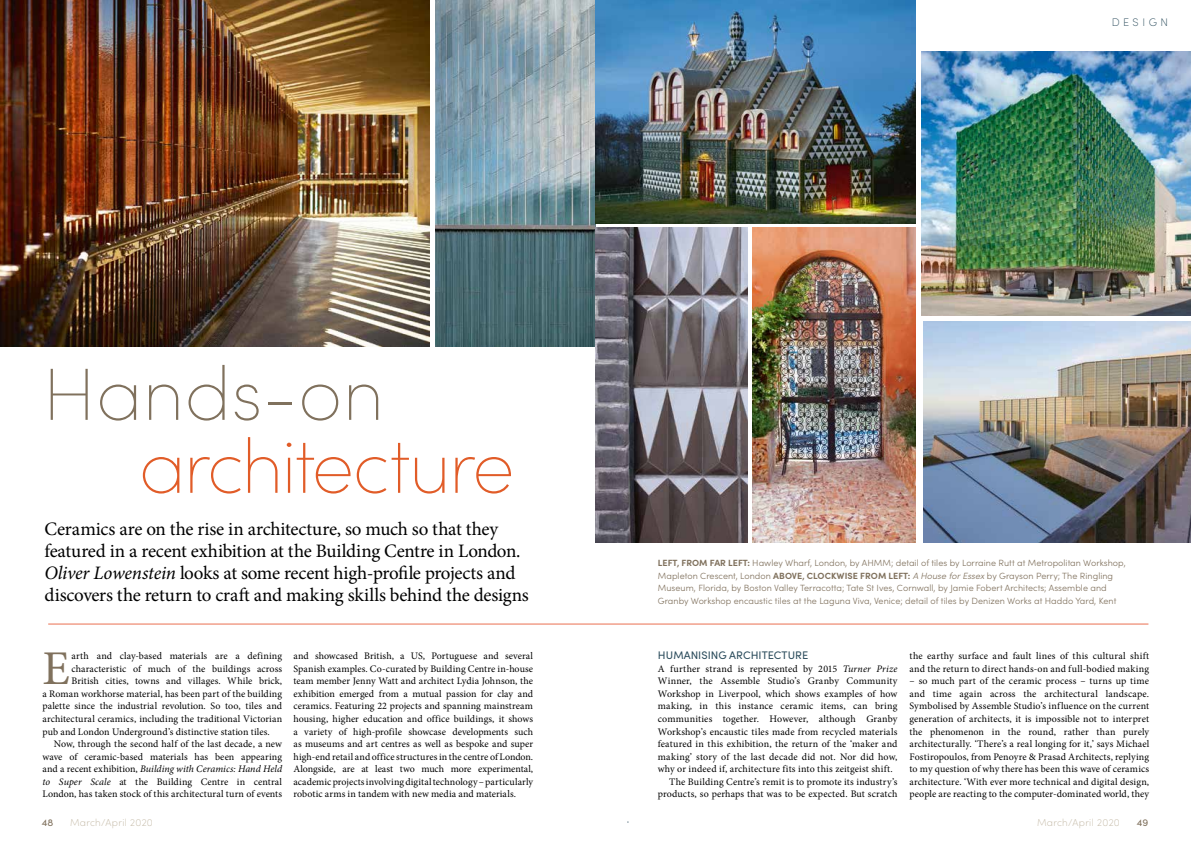
<style>
.page{position:relative;width:1191px;height:851px;background:#fff}
.page>*{position:absolute;margin:0;border:0;box-sizing:border-box;transform-origin:0 0}
.t1{font:200 75px "Sofia Pro";letter-spacing:-.03em;color:#e15c28}
.t2{font:200 74px "Sofia Pro";letter-spacing:.005em;color:#80715d}
.t3{font:48.5px "Minion Pro";color:#80715d}
.t4{font:19px/22px "Minion Pro";letter-spacing:-.01em;color:#000}
.t5{font:11px "Sofia Pro";letter-spacing:.005em;color:#2a4b5b}
.t6{font:200 11px "Sofia Pro";letter-spacing:.32em;color:#2a4b5b}
.t7{font:10px/12.5px "Minion Pro";letter-spacing:.01em;color:#000;text-align:justify}
.t8{font:italic 10px "Minion Pro";letter-spacing:.005em;color:#000}
.t9{font:200 10px "Sofia Pro";letter-spacing:.03em;color:#c1b6a2}
.t10{font:10px "Sofia Pro";color:#80715d}
.t11{font:300 9px/12.5px "Sofia Pro";letter-spacing:.005em;color:#80715d}
.s1{font-style:italic}
.s2{font-style:normal}
.s3{font-weight:700}
</style>
<div class="page">
<img style="left:0;top:0;width:430px;height:346px">
<img style="left:923px;top:321px;width:268px;height:221px">
<img style="left:753px;top:228px;width:163px;height:314px">
<img style="left:436px;top:0;width:159px;height:346px">
<img style="left:595px;top:227px;width:153px;height:315px">
<hr style="left:48px;top:623px;width:1100px;height:1px;background:#eb7050">
<img style="left:921px;top:51px;width:270px;height:265px">
<img style="left:595px;top:0;width:321px;height:223px">
<p class="t6" style="left:1111px;top:15px;width:58px">DESIGN</p>
<h2 class="t2" style="left:43px;top:341px;width:343px">Hands-on</h2>
<h1 class="t1" style="left:139px;top:413px;width:377px">architecture</h1>
<p class="t4" style="left:45px;top:518px;width:486px">Ceramics are on the rise in architecture, so much so that they featured in a recent exhibition at the Building Centre in London.<br><span class="s1">Oliver Lowenstein</span> looks at some recent high-profile projects and discovers the return to craft and making skills behind the designs</p>
<h3 class="t3" style="left:43px;top:636px;width:29px">E</h3>
<p class="t7" style="left:71px;top:650px;width:212px">arth and clay-based materials are a defining</p>
<p class="t7" style="left:71px;top:662px;width:212px">characteristic of much of the buildings across</p>
<p class="t7" style="left:71px;top:675px;width:212px">British cities, towns and villages. While brick,</p>
<p class="t7" style="left:43px;top:687px;width:241px">a Roman workhorse material, has been part of the building</p>
<p class="t7" style="left:43px;top:700px;width:241px">palette since the industrial revolution. So too, tiles and</p>
<p class="t7" style="left:43px;top:712px;width:241px">architectural ceramics, including the traditional Victorian</p>
<p class="t7" style="left:43px;top:725px;width:229px">pub and London Underground’s distinctive station tiles.</p>
<p class="t7" style="left:54px;top:737px;width:230px">Now, through the second half of the last decade, a new</p>
<p class="t7" style="left:43px;top:750px;width:241px">wave of ceramic-based materials has been appearing</p>
<p class="t8" style="left:43px;top:761px;width:241px"><span class="s2">and a recent exhibition,</span> Building with Ceramics: Hand Held</p>
<p class="t7" style="left:43px;top:775px;width:241px"><span class="s1">to Super Scale</span> at the Building Centre in central</p>
<p class="t7" style="left:43px;top:787px;width:241px">London, has taken stock of this architectural turn of events</p>
<p class="t7" style="left:293px;top:650px;width:241px">and showcased British, a US, Portuguese and several Spanish examples. Co-curated by Building Centre in-house team member Jenny Watt and architect Lydia Johnson, the exhibition emerged from a mutual passion for clay and ceramics. Featuring 22 projects and spanning mainstream housing, higher education and office buildings, it shows a variety of high-profile showcase developments such as museums and art centres as well as bespoke and super high-end retail and office structures in the centre of London.<br>Alongside, are at least two much more experimental, academic projects involving digital technology – particularly robotic arms in tandem with new media and materials.</p>
<p class="t11" style="left:658px;top:556px;width:469px"><span class="s3">LEFT, FROM FAR LEFT:</span> Hawley Wharf, London, by AHMM; detail of tiles by Lorraine Rutt at Metropolitan Workshop, Mapleton Crescent, London <span class="s3">ABOVE, CLOCKWISE FROM LEFT:</span> <span class="s1">A House for Essex</span> by Grayson Perry; The Ringling Museum, Florida, by Boston Valley Terracotta; Tate St Ives, Cornwall, by Jamie Fobert Architects; Assemble and Granby Workshop encaustic tiles at the Laguna Viva, Venice; detail of tiles by Denizen Works at Haddo Yard, Kent</p>
<p class="t5" style="left:658px;top:647px;width:152px">HUMANISING ARCHITECTURE</p>
<p class="t7" style="left:658px;top:662px;width:241px">A further strand is represented by 2015 <span class="s1">Turner Prize</span></p>
<p class="t7" style="left:658px;top:675px;width:241px">Winner, the Assemble Studio’s Granby Community</p>
<p class="t7" style="left:658px;top:687px;width:241px">Workshop in Liverpool, which shows examples of how</p>
<p class="t7" style="left:658px;top:700px;width:241px">making, in this instance ceramic items, can bring</p>
<p class="t7" style="left:658px;top:712px;width:241px">communities together. However, although Granby</p>
<p class="t7" style="left:658px;top:725px;width:241px">Workshop’s encaustic tiles made from recycled materials</p>
<p class="t7" style="left:658px;top:737px;width:241px">featured in this exhibition, the return of the ‘maker and</p>
<p class="t7" style="left:658px;top:750px;width:241px">making’ story of the last decade did not. Nor did how,</p>
<p class="t7" style="left:658px;top:762px;width:236px">why or indeed if, architecture fits into this zeitgeist shift.</p>
<p class="t7" style="left:669px;top:775px;width:230px">The Building Centre’s remit is to promote its industry’s</p>
<p class="t7" style="left:658px;top:787px;width:241px">products, so perhaps that was to be expected. But scratch</p>
<p class="t7" style="left:909px;top:650px;width:241px">the earthy surface and fault lines of this cultural shift and the return to direct hands-on and full-bodied making</p>
<p class="t7" style="left:909px;top:675px;width:241px">– so much part of the ceramic process – turns up time and time again across the architectural landscape.<br>Symbolised by Assemble Studio’s influence on the current generation of architects, it is impossible not to interpret the phenomenon in the round, rather than purely architecturally. ‘There’s a real longing for it,’ says Michael Fostiropoulos, from Penoyre &amp; Prasad Architects, replying to my question of why there has been this wave of ceramics architecture. ‘With ever more technical and digital design, people are reacting to the computer-dominated world, they</p>
<p class="t10" style="left:42px;top:815px;width:13px">48</p>
<p class="t9" style="left:70px;top:815px;width:84px">March/April 2020</p>
<p class="t10" style="left:1136px;top:815px;width:13px">49</p>
<p class="t9" style="left:1037px;top:815px;width:84px">March/April 2020</p>
</div>
